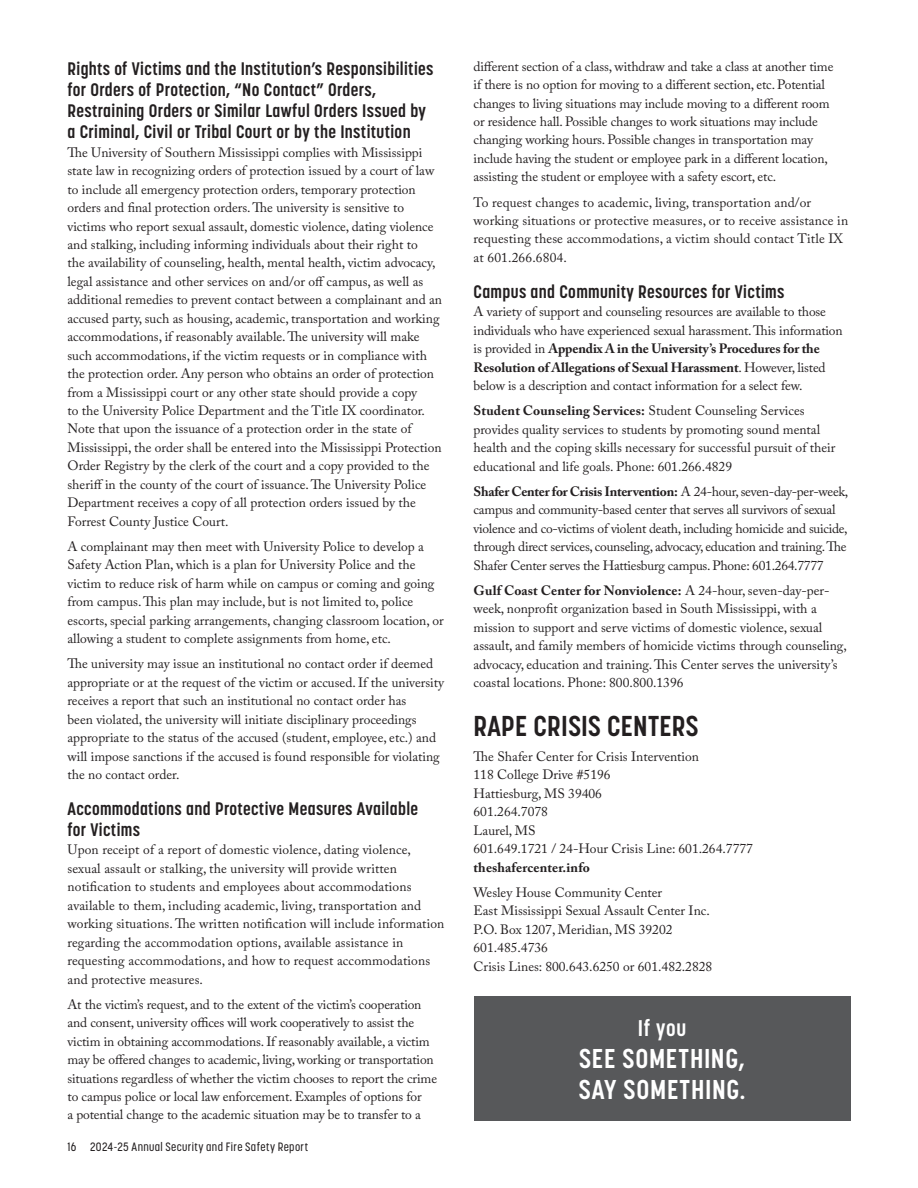
<style>
.page{position:relative;width:918px;height:1188px;background:#fff}
.page>*{position:absolute;margin:0;border:0;box-sizing:border-box;transform-origin:0 0}
.Section_Heading_-_Korolev_Cond_Bold{font:700 28.5px "Korolev Condensed";letter-spacing:.01em;color:#231f20}
.Quote_Text{font:700 27px/31.5px "Korolev Condensed";letter-spacing:.025em;color:#fff}
.Quote_Text-2{font:700 22.5px "Korolev Condensed";color:#fff}
.Subheads_-_Korolev_Con_Bold{font:700 18px/21px "Korolev Condensed";letter-spacing:.02em;color:#231f20}
.t1{font:13.5px/18.5px "Adobe Caslon Pro";color:#231f20}
.t2{font:13.5px/18.5px "Adobe Caslon Pro";letter-spacing:-.02em;color:#231f20}
.t3{font:500 12px "Korolev Condensed";letter-spacing:.03em;color:#231f20}
.s1{font-weight:700}
</style>
<div class="page">
<div style="left:474px;top:996px;width:376px;height:124px;background:#57585a"></div>
<h2 class="Subheads_-_Korolev_Con_Bold" style="left:68px;top:58px;width:367px">Rights of Victims and the Institution’s Responsibilities for Orders of Protection, “No Contact” Orders, Restraining Orders or Similar Lawful Orders Issued by a Criminal, Civil or Tribal Court or by the Institution</h2>
<p class="t1" style="left:68px;top:143px;width:376px">The University of Southern Mississippi complies with Mississippi state law in recognizing orders of protection issued by a court of law to include all emergency protection orders, temporary protection orders and final protection orders. The university is sensitive to victims who report sexual assault, domestic violence, dating violence and stalking, including informing individuals about their right to<br>the availability of counseling, health, mental health, victim advocacy, legal assistance and other services on and/or off campus, as well as additional remedies to prevent contact between a complainant and an accused party, such as housing, academic, transportation and working accommodations, if reasonably available. The university will make such accommodations, if the victim requests or in compliance with the protection order. Any person who obtains an order of protection from a Mississippi court or any other state should provide a copy<br>to the University Police Department and the Title IX coordinator.<br>Note that upon the issuance of a protection order in the state of Mississippi, the order shall be entered into the Mississippi Protection Order Registry by the clerk of the court and a copy provided to the sheriff in the county of the court of issuance. The University Police Department receives a copy of all protection orders issued by the Forrest County Justice Court.</p>
<p class="t1" style="left:68px;top:537px;width:378px">A complainant may then meet with University Police to develop a Safety Action Plan, which is a plan for University Police and the victim to reduce risk of harm while on campus or coming and going from campus. This plan may include, but is not limited to, police escorts, special parking arrangements, changing classroom location, or allowing a student to complete assignments from home, etc.</p>
<p class="t1" style="left:68px;top:654px;width:378px">The university may issue an institutional no contact order if deemed appropriate or at the request of the victim or accused. If the university receives a report that such an institutional no contact order has<br>been violated, the university will initiate disciplinary proceedings appropriate to the status of the accused (student, employee, etc.) and will impose sanctions if the accused is found responsible for violating the no contact order.</p>
<h2 class="Subheads_-_Korolev_Con_Bold" style="left:68px;top:798px;width:352px">Accommodations and Protective Measures Available for Victims</h2>
<p class="t1" style="left:68px;top:840px;width:378px">Upon receipt of a report of domestic violence, dating violence, sexual assault or stalking, the university will provide written notification to students and employees about accommodations available to them, including academic, living, transportation and working situations. The written notification will include information regarding the accommodation options, available assistance in requesting accommodations, and how to request accommodations and protective measures.</p>
<p class="t1" style="left:68px;top:995px;width:371px">At the victim’s request, and to the extent of the victim’s cooperation and consent, university offices will work cooperatively to assist the victim in obtaining accommodations. If reasonably available, a victim may be offered changes to academic, living, working or transportation situations regardless of whether the victim chooses to report the crime to campus police or local law enforcement. Examples of options for<br>a potential change to the academic situation may be to transfer to a</p>
<p class="t3" style="left:68px;top:1140px;width:242px">16 2024-25 Annual Security and Fire Safety Report</p>
<p class="t1" style="left:474px;top:57px;width:361px">different section of a class, withdraw and take a class at another time if there is no option for moving to a different section, etc. Potential changes to living situations may include moving to a different room or residence hall. Possible changes to work situations may include changing working hours. Possible changes in transportation may include having the student or employee park in a different location, assisting the student or employee with a safety escort, etc.</p>
<p class="t1" style="left:474px;top:193px;width:376px">To request changes to academic, living, transportation and/or working situations or protective measures, or to receive assistance in requesting these accommodations, a victim should contact Title IX at 601.266.6804.</p>
<h2 class="Subheads_-_Korolev_Con_Bold" style="left:474px;top:281px;width:312px">Campus and Community Resources for Victims</h2>
<p class="t1" style="left:474px;top:302px;width:371px">A variety of support and counseling resources are available to those individuals who have experienced sexual harassment. This information is provided in <span class="s1">Appendix A in the University’s Procedures for the Resolution of Allegations of Sexual Harassment</span>. However, listed below is a description and contact information for a select few.</p>
<p class="t1" style="left:474px;top:401px;width:363px"><span class="s1">Student Counseling Services:</span> Student Counseling Services provides quality services to students by promoting sound mental health and the coping skills necessary for successful pursuit of their educational and life goals. Phone: 601.266.4829</p>
<p class="t2" style="left:474px;top:482px;width:376px"><span class="s1">Shafer Center for Crisis Intervention:</span> A 24-hour, seven-day-per-week, campus and community-based center that serves all survivors of sexual violence and co-victims of violent death, including homicide and suicide, through direct services, counseling, advocacy, education and training. The Shafer Center serves the Hattiesburg campus. Phone: 601.264.7777</p>
<p class="t1" style="left:474px;top:581px;width:375px"><span class="s1">Gulf Coast Center for Nonviolence:</span> A 24-hour, seven-day-per&shy;week, nonprofit organization based in South Mississippi, with a mission to support and serve victims of domestic violence, sexual assault, and family members of homicide victims through counseling, advocacy, education and training. This Center serves the university’s coastal locations. Phone: 800.800.1396</p>
<h1 class="Section_Heading_-_Korolev_Cond_Bold" style="left:474px;top:709px;width:226px">RAPE CRISIS CENTERS</h1>
<p class="t1" style="left:474px;top:747px;width:281px">The Shafer Center for Crisis Intervention<br>118 College Drive #5196<br>Hattiesburg, MS 39406<br>601.264.7078<br>Laurel, MS<br>601.649.1721 / 24-Hour Crisis Line: 601.264.7777 <span class="s1">theshafercenter.info</span></p>
<p class="t1" style="left:474px;top:883px;width:240px">Wesley House Community Center<br>East Mississippi Sexual Assault Center Inc.<br>P.O. Box 1207, Meridian, MS 39202<br>601.485.4736<br>Crisis Lines: 800.643.6250 or 601.482.2828</p>
<p class="Quote_Text-2" style="left:638px;top:1015px;width:50px">If you</p>
<p class="Quote_Text" style="left:579px;top:1042px;width:168px">SEE SOMETHING,<br>SAY SOMETHING.</p>
</div>
